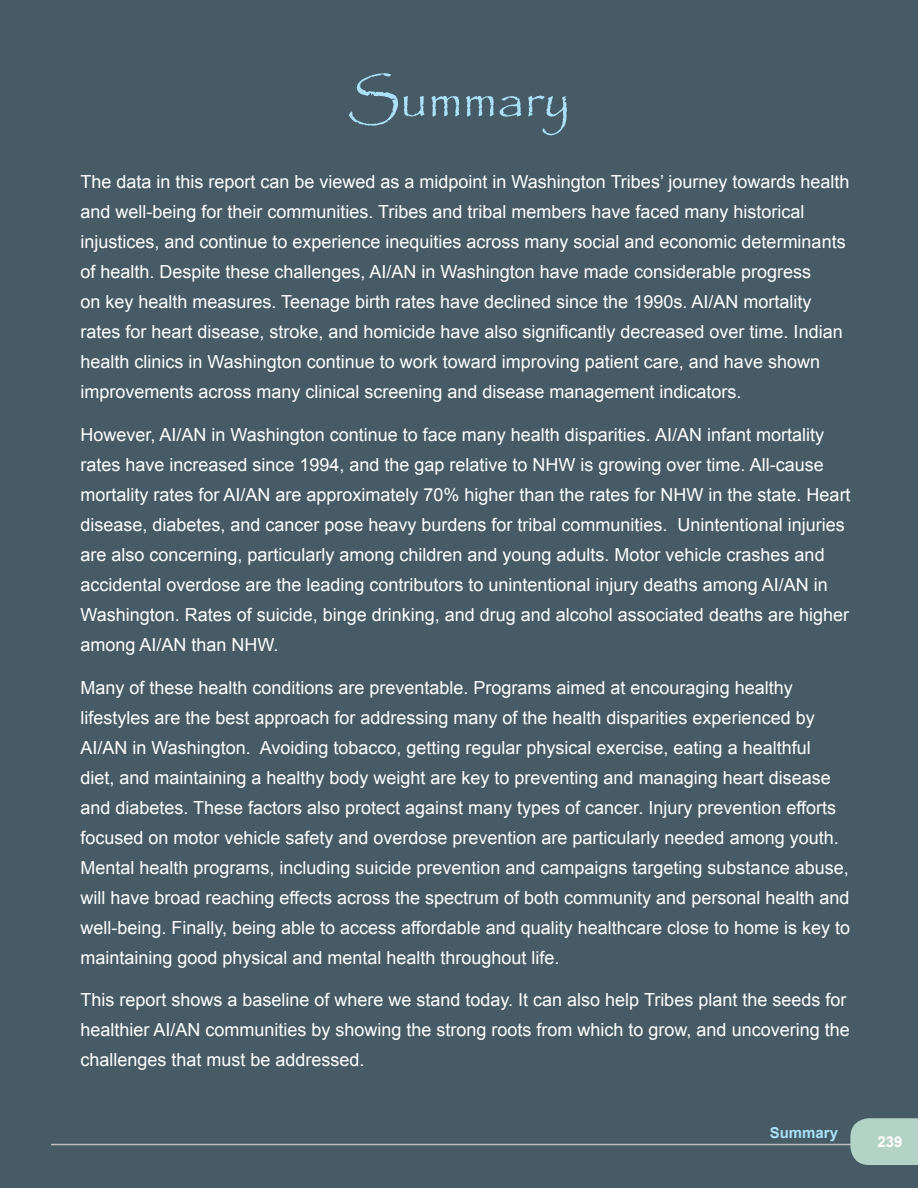
<style>
.page{position:relative;width:918px;height:1188px;background:#465b65}
.page>*{position:absolute;margin:0;border:0;box-sizing:border-box;transform-origin:0 0}
.t1{font:54px "Papyrus";color:#abe1fa}
.t2{font:18px/30px "Arial";color:#fff}
.t3{font:700 15px "Arial";color:#abe1fa}
.t4{font:700 15px "Arial";color:#fff}
</style>
<div class="page">
<hr style="left:51px;top:1144px;width:812px;height:1px;background:#bcbec0">
<svg style="left:850px;top:1118px;width:68px;height:47px;background:#acccc1"></svg>
<h1 class="t1" style="left:348px;top:66px;width:224px">Summary</h1>
<p class="t2" style="left:80px;top:167px;width:771px">The data in this report can be viewed as a midpoint in Washington Tribes’ journey towards health and well-being for their communities. Tribes and tribal members have faced many historical injustices, and continue to experience inequities across many social and economic determinants of health. Despite these challenges, AI/AN in Washington have made considerable progress<br>on key health measures. Teenage birth rates have declined since the 1990s. AI/AN mortality rates for heart disease, stroke, and homicide have also significantly decreased over time. Indian health clinics in Washington continue to work toward improving patient care, and have shown improvements across many clinical screening and disease management indicators.</p>
<p class="t2" style="left:80px;top:420px;width:772px">However, AI/AN in Washington continue to face many health disparities. AI/AN infant mortality rates have increased since 1994, and the gap relative to NHW is growing over time. All-cause mortality rates for AI/AN are approximately 70% higher than the rates for NHW in the state. Heart disease, diabetes, and cancer pose heavy burdens for tribal communities. Unintentional injuries are also concerning, particularly among children and young adults. Motor vehicle crashes and accidental overdose are the leading contributors to unintentional injury deaths among AI/AN in Washington. Rates of suicide, binge drinking, and drug and alcohol associated deaths are higher among AI/AN than NHW.</p>
<p class="t2" style="left:80px;top:672px;width:771px">Many of these health conditions are preventable. Programs aimed at encouraging healthy lifestyles are the best approach for addressing many of the health disparities experienced by AI/AN in Washington. Avoiding tobacco, getting regular physical exercise, eating a healthful<br>diet, and maintaining a healthy body weight are key to preventing and managing heart disease and diabetes. These factors also protect against many types of cancer. Injury prevention efforts focused on motor vehicle safety and overdose prevention are particularly needed among youth.<br>Mental health programs, including suicide prevention and campaigns targeting substance abuse, will have broad reaching effects across the spectrum of both community and personal health and well-being. Finally, being able to access affordable and quality healthcare close to home is key to maintaining good physical and mental health throughout life.</p>
<p class="t2" style="left:80px;top:985px;width:771px">This report shows a baseline of where we stand today. It can also help Tribes plant the seeds for healthier AI/AN communities by showing the strong roots from which to grow, and uncovering the challenges that must be addressed.</p>
<p class="t3" style="left:770px;top:1122px;width:70px">Summary</p>
<p class="t4" style="left:878px;top:1132px;width:27px">239</p>
</div>
